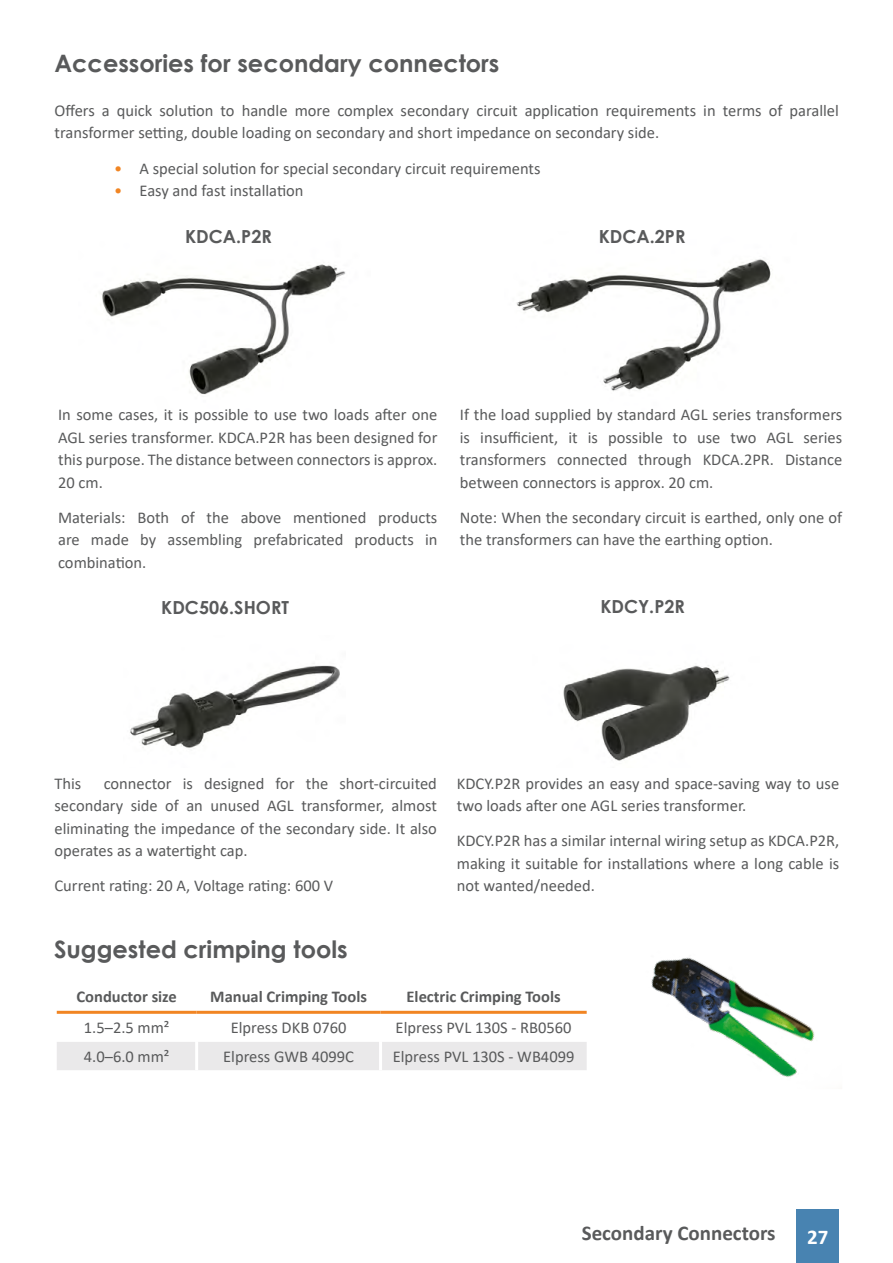
<style>
.page{position:relative;width:893px;height:1263px;background:#fff}
.page>*{position:absolute;margin:0;border:0;box-sizing:border-box;transform-origin:0 0}
.t1{font:700 24px "Century Gothic";color:#595a5b}
.t2{font:700 21px "Calibri";color:#595a5b}
.t3{font:700 21px "Calibri";color:#fff}
.t4{font:700 18px "Century Gothic";color:#595a5b}
.t5{font:16.5px/22.5px "Calibri";color:#595a5b;text-align:justify}
.t6{font:700 16.5px "Calibri";color:#595a5b}
.s1{color:#f18523}
</style>
<div class="page">
<div style="left:796px;top:1209px;width:43px;height:54px;background:#4883b1"></div>
<img style="left:516px;top:259px;width:255px;height:132px">
<img style="left:101px;top:264px;width:245px;height:131px">
<img style="left:130px;top:665px;width:210px;height:84px">
<img style="left:563px;top:665px;width:167px;height:96px">
<div style="left:57px;top:1042px;width:530px;height:28px;background:#eae9ea"></div>
<hr style="left:379px;top:1042px;width:3px;height:28px;background:#fff">
<hr style="left:195px;top:1042px;width:3px;height:28px;background:#fff">
<hr style="left:57px;top:1011px;width:140px;height:3px;background:#f18523">
<hr style="left:197px;top:1011px;width:184px;height:3px;background:#f18523">
<hr style="left:381px;top:1011px;width:206px;height:3px;background:#f18523">
<img style="left:651px;top:957px;width:164px;height:120px">
<h1 class="t1" style="left:55px;top:45px;width:446px">Accessories for secondary connectors</h1>
<p class="t5" style="left:55px;top:99px;width:786px">Offers a quick solution to handle more complex secondary circuit application requirements in terms of parallel transformer setting, double loading on secondary and short impedance on secondary side.</p>
<p class="t5" style="left:114px;top:156px;width:428px"><span class="s1">•</span> A special solution for special secondary circuit requirements</p>
<p class="t5" style="left:114px;top:179px;width:191px"><span class="s1">•</span> Easy and fast installation</p>
<p class="t4" style="left:185px;top:223px;width:88px">KDCA.P2R</p>
<p class="t4" style="left:599px;top:223px;width:88px">KDCA.2PR</p>
<p class="t5" style="left:58px;top:403px;width:381px">In some cases, it is possible to use two loads after one AGL series transformer. KDCA.P2R has been designed for this purpose. The distance between connectors is approx.<br>20 cm.</p>
<p class="t5" style="left:58px;top:506px;width:381px">Materials: Both of the above mentioned products are made by assembling prefabricated products in combination.</p>
<p class="t4" style="left:161px;top:594px;width:129px">KDC506.SHORT</p>
<p class="t5" style="left:460px;top:403px;width:384px">If the load supplied by standard AGL series transformers is insufficient, it is possible to use two AGL series transformers connected through KDCA.2PR. Distance between connectors is approx. 20 cm.</p>
<p class="t5" style="left:460px;top:506px;width:384px">Note: When the secondary circuit is earthed, only one of the transformers can have the earthing option.</p>
<p class="t4" style="left:600px;top:593px;width:86px">KDCY.P2R</p>
<p class="t5" style="left:55px;top:771px;width:384px;text-indent:49px">connector is designed for the short-circuited secondary side of an unused AGL transformer, almost eliminating the impedance of the secondary side. It also operates as a watertight cap.</p>
<p class="t5" style="left:55px;top:874px;width:280px">Current rating: 20 A, Voltage rating: 600 V</p>
<p class="t5" style="left:55px;top:771px;width:28px">This</p>
<h1 class="t1" style="left:54px;top:931px;width:295px">Suggested crimping tools</h1>
<p class="t5" style="left:457px;top:771px;width:384px">KDCY.P2R provides an easy and space-saving way to use two loads after one AGL series transformer.</p>
<p class="t5" style="left:457px;top:829px;width:384px">KDCY.P2R has a similar internal wiring setup as KDCA.P2R, making it suitable for installations where a long cable is not wanted/needed.</p>
<p class="t6" style="left:77px;top:985px;width:102px">Conductor size</p>
<p class="t6" style="left:210px;top:985px;width:158px">Manual Crimping Tools</p>
<p class="t6" style="left:407px;top:985px;width:156px">Electric Crimping Tools</p>
<p class="t5" style="left:84px;top:1016px;width:87px">1.5–2.5 mm²</p>
<p class="t5" style="left:231px;top:1016px;width:117px">Elpress DKB 0760</p>
<p class="t5" style="left:396px;top:1016px;width:177px">Elpress PVL 130S - RB0560</p>
<p class="t5" style="left:84px;top:1045px;width:87px">4.0–6.0 mm²</p>
<p class="t5" style="left:223px;top:1045px;width:132px">Elpress GWB 4099C</p>
<p class="t5" style="left:393px;top:1045px;width:183px">Elpress PVL 130S - WB4099</p>
<p class="t2" style="left:582px;top:1219px;width:195px">Secondary Connectors</p>
<p class="t3" style="left:807px;top:1222px;width:23px">27</p>
</div>
